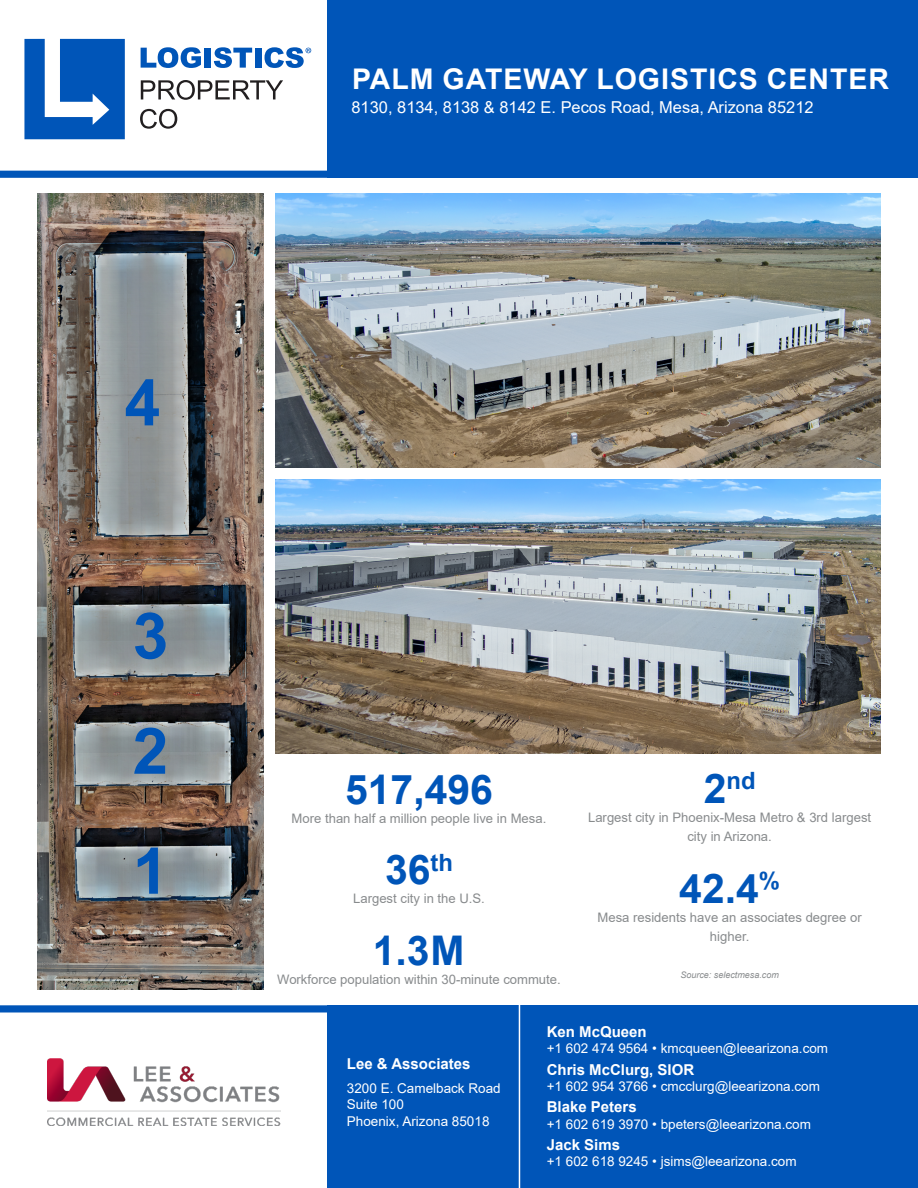
<style>
.page{position:relative;width:918px;height:1188px;background:#fff}
.page>*{position:absolute;margin:0;border:0;box-sizing:border-box;transform-origin:0 0}
.t1{font:700 64.2px/117.6px "Arial";color:#0055b8;text-align:justify}
.t2{font:700 40.95px "Arial";color:#0055b8}
.t3{font:700 28.5px "Arial";letter-spacing:.035em;color:#fff}
.t4{font:700 23.85px "Arial";color:#0055b8}
.t5{font:16.5px "Arial";color:#fff}
.t6{font:700 15px "Arial";color:#fff}
.t7{font:13.5px/16.5px "Arial";color:#fff}
.t8{font:13.05px/19.2px "Arial";color:#888b8d;text-align:center}
.t9{font:italic 9px "Arial";color:#888b8d}
.s1{font-size:40.95px}
</style>
<div class="page">
<div style="left:328px;top:1005px;width:590px;height:183px;background:#0055b8"></div>
<div style="left:328px;top:0;width:590px;height:178px;background:#0055b8"></div>
<div style="left:0;top:1005px;width:918px;height:8px;background:#0055b8"></div>
<svg style="left:141px;top:80px;width:142px;height:20px"></svg>
<svg style="left:140px;top:109px;width:37px;height:20px"></svg>
<svg style="left:141px;top:47px;width:60px;height:21px"></svg>
<div style="left:205px;top:48px;width:6px;height:20px;background:#0055b8"></div>
<svg style="left:214px;top:47px;width:38px;height:21px"></svg>
<div style="left:255px;top:48px;width:6px;height:20px;background:#0055b8"></div>
<svg style="left:265px;top:47px;width:46px;height:21px"></svg>
<svg style="left:24px;top:39px;width:101px;height:100px"></svg>
<div style="left:0;top:171px;width:918px;height:7px;background:#0055b8"></div>
<hr style="left:519px;top:1004px;width:1px;height:184px;background:#fff">
<img style="left:47px;top:1058px;width:234px;height:68px">
<img style="left:276px;top:193px;width:604px;height:274px">
<img style="left:276px;top:480px;width:604px;height:274px">
<img style="left:38px;top:193px;width:225px;height:796px">
<h1 class="t1" style="left:125px;top:345px;width:37px">4</h1>
<h1 class="t1" style="left:133px;top:578px;width:37px">3<br>2<br>1</h1>
<h3 class="t3" style="left:352px;top:59px;width:538px">PALM GATEWAY LOGISTICS CENTER</h3>
<p class="t5" style="left:352px;top:96px;width:464px">8130, 8134, 8138 &amp; 8142 E. Pecos Road, Mesa, Arizona 85212</p>
<h2 class="t2" style="left:345px;top:761px;width:149px">517,496</h2>
<p class="t8" style="left:292px;top:809px;width:256px">More than half a million people live in Mesa.</p>
<h2 class="t2" style="left:385px;top:841px;width:69px">36<sup>th</sup></h2>
<p class="t8" style="left:353px;top:889px;width:133px">Largest city in the U.S.</p>
<h2 class="t2" style="left:373px;top:921px;width:93px">1.3M</h2>
<p class="t8" style="left:277px;top:970px;width:285px">Workforce population within 30-minute commute.</p>
<h3 class="t4" style="left:704px;top:764px;width:53px"><span class="s1">2</span>nd</h3>
<p class="t8" style="left:588px;top:808px;width:285px">Largest city in Phoenix-Mesa Metro &amp; 3rd largest city in Arizona.</p>
<h2 class="t2" style="left:679px;top:859px;width:102px">42.4<sup>%</sup></h2>
<p class="t8" style="left:598px;top:908px;width:266px">Mesa residents have an associates degree or higher.</p>
<p class="t9" style="left:680px;top:969px;width:100px">Source: selectmesa.com</p>
<p class="t6" style="left:347px;top:1054px;width:125px">Lee &amp; Associates</p>
<p class="t7" style="left:347px;top:1080px;width:155px">3200 E. Camelback Road<br>Suite 100<br>Phoenix, Arizona 85018</p>
<p class="t6" style="left:547px;top:1021px;width:102px">Ken McQueen</p>
<p class="t7" style="left:547px;top:1040px;width:283px">+1 602 474 9564 • kmcqueen@leearizona.com</p>
<p class="t6" style="left:547px;top:1059px;width:149px">Chris McClurg, SIOR</p>
<p class="t7" style="left:547px;top:1078px;width:275px">+1 602 954 3766 • cmcclurg@leearizona.com</p>
<p class="t6" style="left:547px;top:1097px;width:92px">Blake Peters</p>
<p class="t7" style="left:547px;top:1116px;width:266px">+1 602 619 3970 • bpeters@leearizona.com</p>
<p class="t6" style="left:547px;top:1134px;width:75px">Jack Sims</p>
<p class="t7" style="left:547px;top:1153px;width:251px">+1 602 618 9245 • jsims@leearizona.com</p>
</div>
